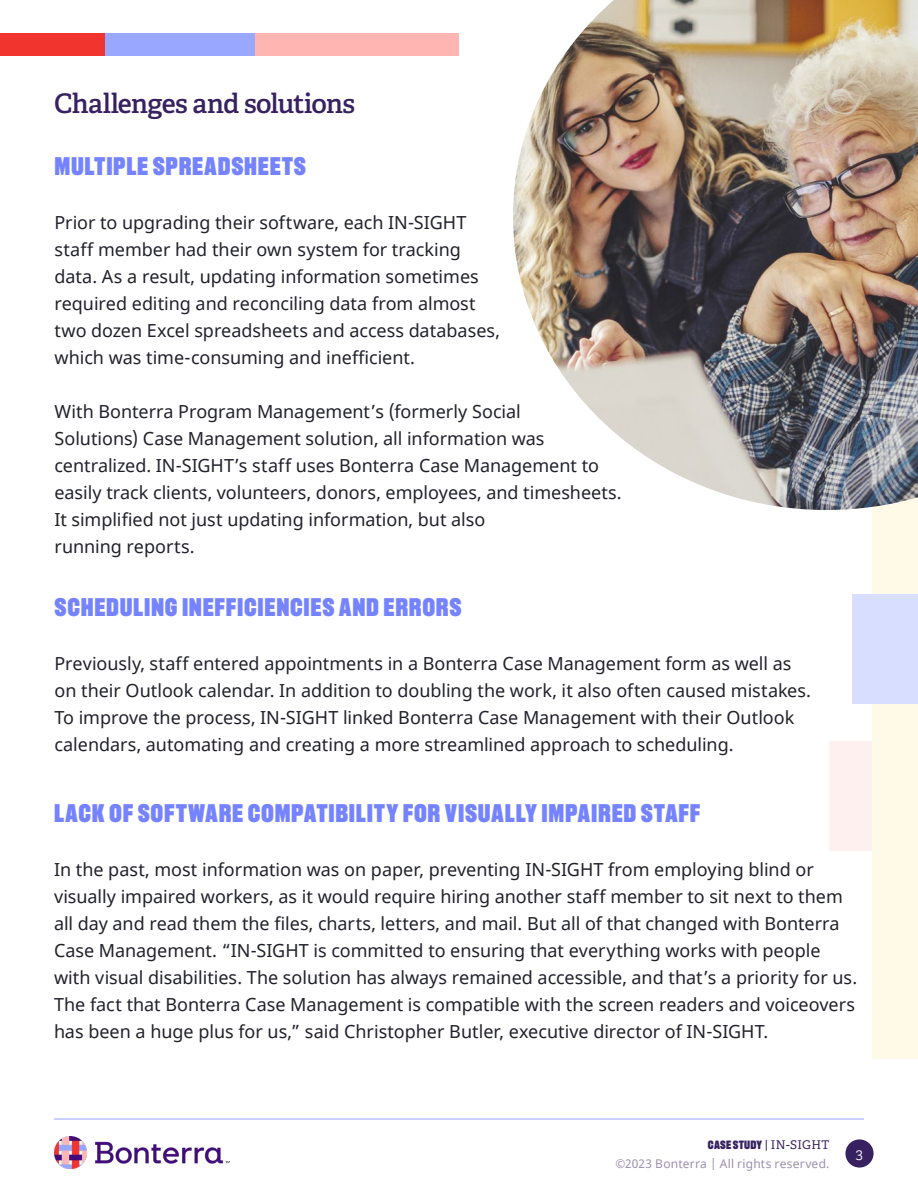
<style>
.page{position:relative;width:918px;height:1188px;background:#fff}
.page>*{position:absolute;margin:0;border:0;box-sizing:border-box;transform-origin:0 0}
.t1{font:600 27px "Adelle";letter-spacing:-.025em;color:#382160}
.t2{font:900 25.5px "Recent Grotesk";letter-spacing:.025em;color:#7583ff}
.t3{font:18px/27px "Noto Sans";color:#20212b}
.t4{font:300 15px "Adelle";color:#fefefe}
.t5{font:12px "Noto Sans";letter-spacing:.02em;color:#9c90af}
.t6{font:900 12px "Recent Grotesk";letter-spacing:.015em;color:#382160}
.s1{font-family:"Adelle";font-weight:400}
</style>
<div class="page">
<div style="left:845px;top:1139px;width:29px;height:29px;background:#382160;border-radius:50%"></div>
<hr style="left:54px;top:1118px;width:810px;height:2px;background:#bac2ff">
<img style="left:54px;top:1136px;width:176px;height:33px">
<div style="left:830px;top:741px;width:88px;height:110px;background:#fff0f0"></div>
<div style="left:873px;top:495px;width:45px;height:564px;background:#fffae8"></div>
<div style="left:853px;top:594px;width:65px;height:110px;background:#d8deff"></div>
<svg style="left:105px;top:33px;width:354px;height:23px;background:#d3afd3"></svg>
<div style="left:0;top:33px;width:105px;height:23px;background:#f2342f"></div>
<img style="left:513px;top:0;width:405px;height:510px">
<h1 class="t1" style="left:54px;top:87px;width:303px">Challenges and solutions</h1>
<h2 class="t2" style="left:54px;top:152px;width:253px">MULTIPLE SPREADSHEETS</h2>
<p class="t3" style="left:54px;top:210px;width:447px">Prior to upgrading their software, each IN-SIGHT staff member had their own system for tracking data. As a result, updating information sometimes required editing and reconciling data from almost two dozen Excel spreadsheets and access databases, which was time-consuming and inefficient.</p>
<p class="t3" style="left:54px;top:399px;width:569px">With Bonterra Program Management’s (formerly Social<br>Solutions) Case Management solution, all information was centralized. IN-SIGHT’s staff uses Bonterra Case Management to easily track clients, volunteers, donors, employees, and timesheets.<br>It simplified not just updating information, but also<br>running reports.</p>
<h2 class="t2" style="left:54px;top:593px;width:409px">SCHEDULING INEFFICIENCIES AND ERRORS</h2>
<p class="t3" style="left:54px;top:651px;width:758px">Previously, staff entered appointments in a Bonterra Case Management form as well as on their Outlook calendar. In addition to doubling the work, it also often caused mistakes.<br>To improve the process, IN-SIGHT linked Bonterra Case Management with their Outlook calendars, automating and creating a more streamlined approach to scheduling.</p>
<h2 class="t2" style="left:54px;top:798px;width:648px">LACK OF SOFTWARE COMPATIBILITY FOR VISUALLY IMPAIRED STAFF</h2>
<p class="t3" style="left:54px;top:856px;width:805px">In the past, most information was on paper, preventing IN-SIGHT from employing blind or visually impaired workers, as it would require hiring another staff member to sit next to them all day and read them the files, charts, letters, and mail. But all of that changed with Bonterra Case Management. “IN-SIGHT is committed to ensuring that everything works with people with visual disabilities. The solution has always remained accessible, and that’s a priority for us.<br>The fact that Bonterra Case Management is compatible with the screen readers and voiceovers has been a huge plus for us,” said Christopher Butler, executive director of IN-SIGHT.</p>
<p class="t6" style="left:708px;top:1138px;width:123px">CASE STUDY <span class="s1">| IN-SIGHT</span></p>
<p class="t5" style="left:615px;top:1155px;width:216px">©2023 Bonterra | All rights reserved.</p>
<p class="t4" style="left:856px;top:1145px;width:9px">3</p>
</div>
